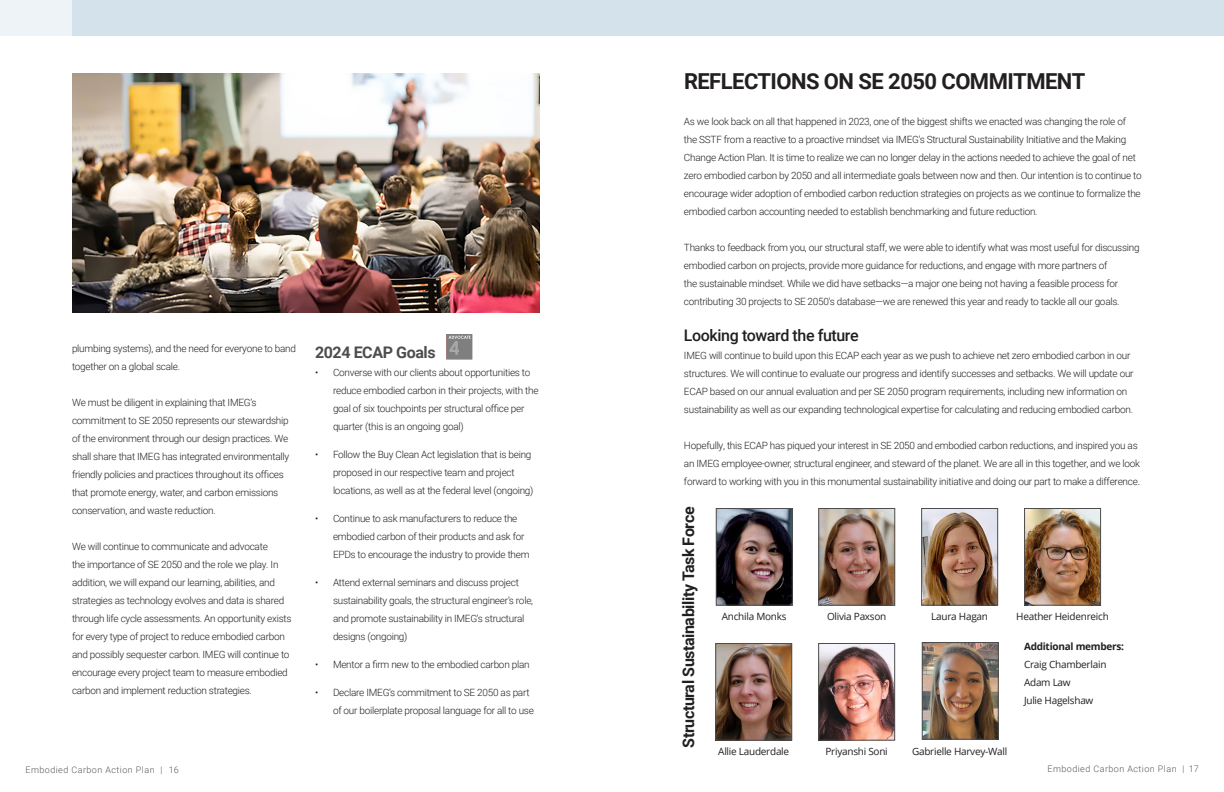
<style>
.page{position:relative;width:1224px;height:792px;background:#fff}
.page>*{position:absolute;margin:0;border:0;box-sizing:border-box;transform-origin:0 0}
.Body{font:700 22px "Roboto";letter-spacing:-.025em;color:#231f20}
.Body-2{font:700 16px "Roboto";letter-spacing:-.025em;color:#231f20}
.Body-3{font:500 16px "Roboto";letter-spacing:-.025em;color:#231f20}
.Body-4{font:700 16px "Roboto";letter-spacing:-.025em;color:#4d4d4d}
.Body-5{font:300 10px/18px "Roboto";letter-spacing:-.025em;color:#231f20}
.Body-6{font:10px "Open Sans";letter-spacing:-.025em;color:#231f20}
.Body-7{font:700 10px "Open Sans";letter-spacing:-.025em;color:#231f20}
.t1{font:300 9px "Roboto";letter-spacing:.05em;color:#5b5958}
</style>
<div class="page">
<div style="left:612px;top:0;width:612px;height:36px;background:#d4e2eb"></div>
<div style="left:0;top:0;width:612px;height:36px;background:#d4e2eb"></div>
<div style="left:0;top:0;width:71px;height:36px;background:#eef3f7"></div>
<img style="left:72px;top:73px;width:468px;height:239px">
<img style="left:446px;top:334px;width:27px;height:26px">
<img style="left:923px;top:510px;width:73px;height:94px">
<div style="left:921px;top:508px;width:77px;height:98px;border:1px solid #4d4d4d"></div>
<img style="left:718px;top:510px;width:73px;height:94px">
<div style="left:716px;top:508px;width:77px;height:98px;border:1px solid #4d4d4d"></div>
<img style="left:1026px;top:510px;width:73px;height:94px">
<div style="left:1024px;top:508px;width:77px;height:98px;border:1px solid #4d4d4d"></div>
<img style="left:820px;top:510px;width:73px;height:94px">
<div style="left:818px;top:508px;width:77px;height:98px;border:1px solid #4d4d4d"></div>
<img style="left:820px;top:645px;width:73px;height:94px">
<div style="left:818px;top:643px;width:77px;height:98px;border:1px solid #4d4d4d"></div>
<img style="left:924px;top:644px;width:73px;height:94px">
<div style="left:922px;top:642px;width:77px;height:98px;border:1px solid #4d4d4d"></div>
<img style="left:717px;top:645px;width:73px;height:94px">
<div style="left:715px;top:643px;width:77px;height:98px;border:1px solid #4d4d4d"></div>
<p class="Body-5" style="left:72px;top:339px;width:226px">plumbing systems), and the need for everyone to band together on a global scale.</p>
<p class="Body-5" style="left:72px;top:393px;width:219px">We must be diligent in explaining that IMEG’s commitment to SE 2050 represents our stewardship of the environment through our design practices. We shall share that IMEG has integrated environmentally friendly policies and practices throughout its offices that promote energy, water, and carbon emissions conservation, and waste reduction.</p>
<p class="Body-5" style="left:72px;top:537px;width:221px">We will continue to communicate and advocate<br>the importance of SE 2050 and the role we play. In addition, we will expand our learning, abilities, and strategies as technology evolves and data is shared through life cycle assessments. An opportunity exists for every type of project to reduce embodied carbon and possibly sequester carbon. IMEG will continue to encourage every project team to measure embodied carbon and implement reduction strategies.</p>
<p class="Body-4" style="left:315px;top:341px;width:122px">2024 ECAP Goals</p>
<p class="Body-5" style="left:333px;top:363px;width:207px;text-indent:-18px">• Converse with our clients about opportunities to reduce embodied carbon in their projects, with the goal of six touchpoints per structural office per quarter (this is an ongoing goal)</p>
<p class="Body-5" style="left:333px;top:445px;width:202px;text-indent:-18px">• Follow the Buy Clean Act legislation that is being proposed in our respective team and project locations, as well as at the federal level (ongoing)</p>
<p class="Body-5" style="left:333px;top:509px;width:198px;text-indent:-18px">• Continue to ask manufacturers to reduce the embodied carbon of their products and ask for<br>EPDs to encourage the industry to provide them</p>
<p class="Body-5" style="left:333px;top:573px;width:202px;text-indent:-18px">• Attend external seminars and discuss project sustainability goals, the structural engineer’s role, and promote sustainability in IMEG’s structural designs (ongoing)</p>
<p class="Body-5" style="left:315px;top:655px;width:216px">• Mentor a firm new to the embodied carbon plan</p>
<p class="Body-5" style="left:333px;top:683px;width:202px;text-indent:-18px">• Declare IMEG’s commitment to SE 2050 as part of our boilerplate proposal language for all to use</p>
<p class="Body" style="left:684px;top:66px;width:403px">REFLECTIONS ON SE 2050 COMMITMENT</p>
<p class="Body-5" style="left:684px;top:112px;width:459px">As we look back on all that happened in 2023, one of the biggest shifts we enacted was changing the role of the SSTF from a reactive to a proactive mindset via IMEG’s Structural Sustainability Initiative and the Making Change Action Plan. It is time to realize we can no longer delay in the actions needed to achieve the goal of net zero embodied carbon by 2050 and all intermediate goals between now and then. Our intention is to continue to encourage wider adoption of embodied carbon reduction strategies on projects as we continue to formalize the embodied carbon accounting needed to establish benchmarking and future reduction.</p>
<p class="Body-5" style="left:684px;top:238px;width:457px">Thanks to feedback from you, our structural staff, we were able to identify what was most useful for discussing embodied carbon on projects, provide more guidance for reductions, and engage with more partners of<br>the sustainable mindset. While we did have setbacks—a major one being not having a feasible process for contributing 30 projects to SE 2050’s database—we are renewed this year and ready to tackle all our goals.</p>
<p class="Body-3" style="left:684px;top:324px;width:176px">Looking toward the future</p>
<p class="Body-5" style="left:684px;top:346px;width:451px">IMEG will continue to build upon this ECAP each year as we push to achieve net zero embodied carbon in our structures. We will continue to evaluate our progress and identify successes and setbacks. We will update our ECAP based on our annual evaluation and per SE 2050 program requirements, including new information on sustainability as well as our expanding technological expertise for calculating and reducing embodied carbon.</p>
<p class="Body-5" style="left:684px;top:436px;width:458px">Hopefully, this ECAP has piqued your interest in SE 2050 and embodied carbon reductions, and inspired you as an IMEG employee-owner, structural engineer, and steward of the planet. We are all in this together, and we look forward to working with you in this monumental sustainability initiative and doing our part to make a difference.</p>
<p class="Body-2" style="left:677px;top:748px;width:242px;rotate:-90deg">Structural Sustainability Task Force</p>
<p class="Body-6" style="left:722px;top:609px;width:66px">Anchila Monks</p>
<p class="Body-6" style="left:827px;top:609px;width:61px">Olivia Paxson</p>
<p class="Body-6" style="left:931px;top:609px;width:58px">Laura Hagan</p>
<p class="Body-6" style="left:1016px;top:609px;width:94px">Heather Heidenreich</p>
<p class="Body-7" style="left:1024px;top:639px;width:102px">Additional members:</p>
<p class="Body-6" style="left:1024px;top:657px;width:84px">Craig Chamberlain</p>
<p class="Body-6" style="left:1024px;top:675px;width:48px">Adam Law</p>
<p class="Body-6" style="left:1024px;top:693px;width:71px">Julie Hagelshaw</p>
<p class="Body-6" style="left:718px;top:744px;width:72px">Allie Lauderdale</p>
<p class="Body-6" style="left:825px;top:744px;width:64px">Priyanshi Soni</p>
<p class="Body-6" style="left:912px;top:744px;width:97px">Gabrielle Harvey-Wall</p>
<p class="t1" style="left:25px;top:763px;width:155px">Embodied Carbon Action Plan | 16</p>
<p class="t1" style="left:1047px;top:762px;width:153px">Embodied Carbon Action Plan | 17</p>
</div>
